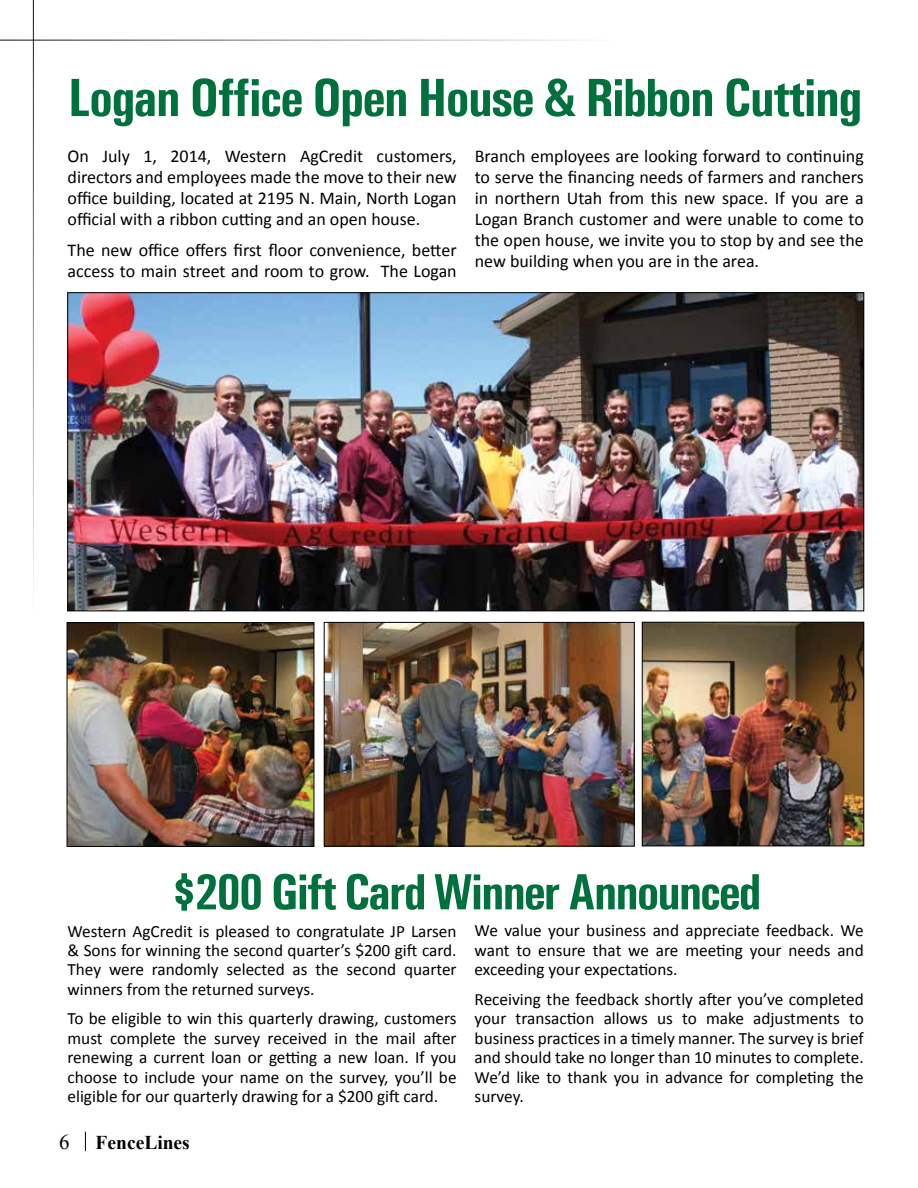
<style>
.page{position:relative;width:918px;height:1188px;background:#fff}
.page>*{position:absolute;margin:0;border:0;box-sizing:border-box;transform-origin:0 0}
.t1{font:700 condensed 54px "Univers";letter-spacing:-.03em;color:#00703c}
.t2{font:700 condensed 51px "Univers";letter-spacing:-.04em;color:#00703c}
.t3{font:700 19.5px "Times New Roman";color:#000}
.t4{font:18px/21px "Calibri";color:#000;text-align:justify}
.t5{font:17.25px/19.5px "Calibri";color:#000;text-align:justify}
.s1{font-weight:400;font-size:21px}
</style>
<div class="page">
<svg style="left:85px;top:1132px;width:1px;height:19px"></svg>
<hr style="left:0;top:40px;width:618px;height:1px;background:#000">
<hr style="left:33px;top:0;width:1px;height:618px;background:#000">
<img style="left:70px;top:294px;width:792px;height:315px">
<img style="left:69px;top:624px;width:243px;height:221px">
<div style="left:67px;top:622px;width:247px;height:225px;border:1px solid #000"></div>
<img style="left:326px;top:624px;width:306px;height:220px">
<div style="left:324px;top:622px;width:310px;height:224px;border:1px solid #000"></div>
<img style="left:644px;top:624px;width:218px;height:220px">
<div style="left:642px;top:622px;width:222px;height:224px;border:1px solid #000"></div>
<h1 class="t1" style="left:68px;top:65px;width:796px">Logan Office Open House &amp; Ribbon Cutting</h1>
<p class="t4" style="left:68px;top:146px;width:391px">On July 1, 2014, Western AgCredit customers, directors and employees made the move to their new office building, located at 2195 N. Main, North Logan official with a ribbon cutting and an open house.</p>
<p class="t4" style="left:68px;top:239px;width:391px">The new office offers first floor convenience, better access to main street and room to grow. The Logan</p>
<p class="t4" style="left:475px;top:146px;width:391px">Branch employees are looking forward to continuing to serve the financing needs of farmers and ranchers in northern Utah from this new space. If you are a Logan Branch customer and were unable to come to the open house, we invite you to stop by and see the new building when you are in the area.</p>
<h2 class="t2" style="left:172px;top:861px;width:591px">$200 Gift Card Winner Announced</h2>
<p class="t5" style="left:68px;top:921px;width:391px">Western AgCredit is pleased to congratulate JP Larsen &amp; Sons for winning the second quarter’s $200 gift card.<br>They were randomly selected as the second quarter winners from the returned surveys.</p>
<p class="t5" style="left:68px;top:1009px;width:391px">To be eligible to win this quarterly drawing, customers must complete the survey received in the mail after renewing a current loan or getting a new loan. If you choose to include your name on the survey, you’ll be eligible for our quarterly drawing for a $200 gift card.</p>
<p class="t5" style="left:475px;top:921px;width:391px">We value your business and appreciate feedback. We want to ensure that we are meeting your needs and exceeding your expectations.</p>
<p class="t5" style="left:475px;top:989px;width:391px">Receiving the feedback shortly after you’ve completed your transaction allows us to make adjustments to business practices in a timely manner. The survey is brief and should take no longer than 10 minutes to complete.<br>We’d like to thank you in advance for completing the survey.</p>
<p class="t3" style="left:59px;top:1129px;width:132px"><span class="s1">6</span> FenceLines</p>
</div>
